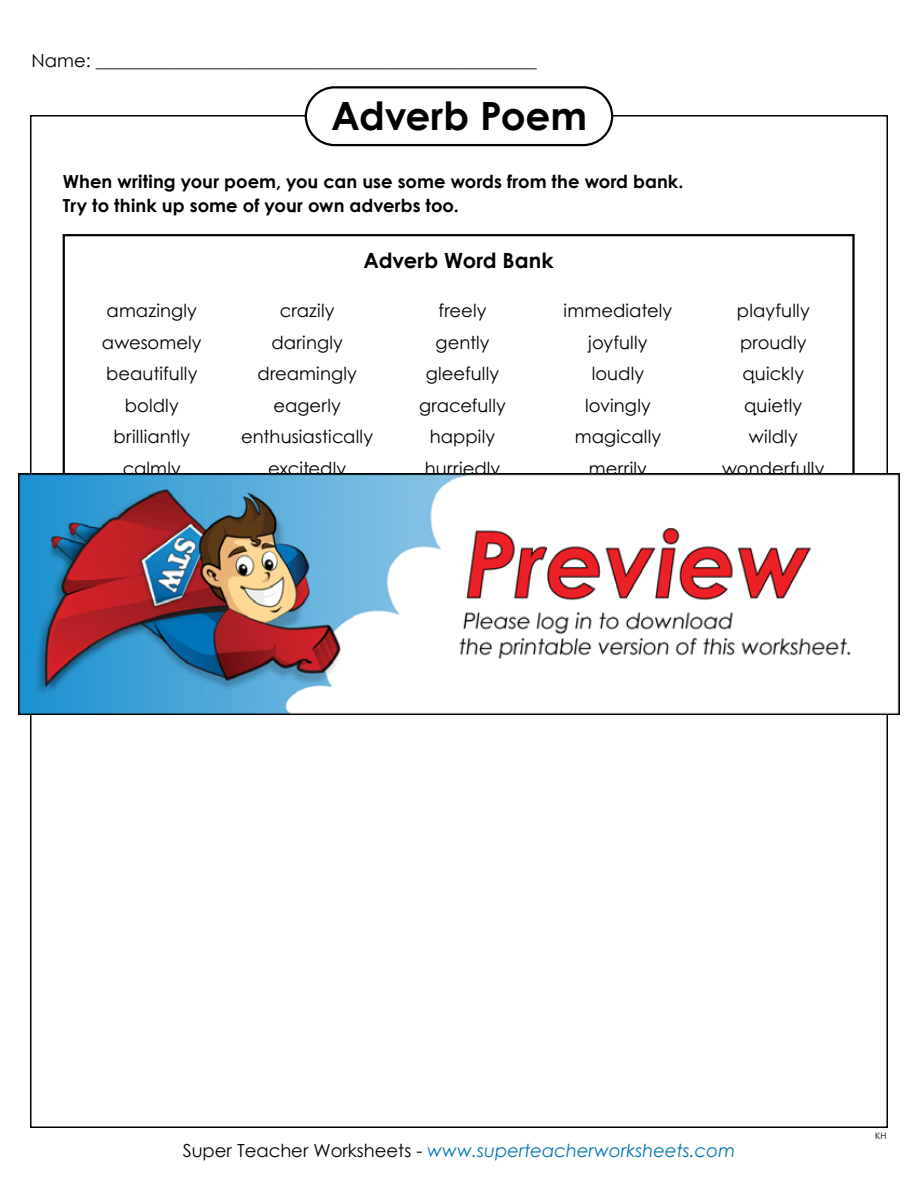
<style>
.page{position:relative;width:918px;height:1188px;background:#fff}
.page>*{position:absolute;margin:0;border:0;box-sizing:border-box;transform-origin:0 0}
.t1{font:700 39px "Century Gothic 2";letter-spacing:-.005em;color:#000}
.t2{font:700 21px "Century STW4";color:#000}
.t3{font:18px/31.5px "Century STW4";letter-spacing:.01em;color:#000;text-align:center}
.t4{font:700 18px/24px "Century STW4";letter-spacing:.005em;color:#000}
.t5{font:18px "Century Gothic 2";color:#000}
.t6{font:italic 18px "Century Gothic 2";color:#0075af}
.t7{font:9px "Century Gothic 2";color:#000}
.s1{font-style:normal;color:#000}
</style>
<div class="page">
<div style="left:305px;top:86px;width:308px;height:60px;border:2px solid #000;border-radius:29px"></div>
<img style="left:18px;top:474px;width:882px;height:240px">
<p class="t5" style="left:32px;top:48px;width:507px">Name: _________________________________________________</p>
<h1 class="t1" style="left:331px;top:86px;width:257px">Adverb Poem</h1>
<p class="t4" style="left:63px;top:168px;width:622px">When writing your poem, you can use some words from the word bank.<br>Try to think up some of your own adverbs too.</p>
<p class="t2" style="left:364px;top:244px;width:192px">Adverb Word Bank</p>
<p class="t3" style="left:102px;top:295px;width:101px">amazingly awesomely beautifully boldly brilliantly calmly</p>
<p class="t3" style="left:241px;top:295px;width:133px">crazily<br>daringly dreamingly eagerly enthusiastically excitedly</p>
<p class="t3" style="left:419px;top:295px;width:88px">freely gently gleefully gracefully happily hurriedly</p>
<p class="t3" style="left:564px;top:295px;width:110px">immediately joyfully loudly lovingly magically merrily</p>
<p class="t3" style="left:722px;top:295px;width:104px">playfully proudly quickly quietly wildly wonderfully</p>
<p class="t6" style="left:183px;top:1137px;width:554px"><span class="s1">Super Teacher Worksheets -</span> www.superteacherworksheets.com</p>
<p class="t7" style="left:875px;top:1129px;width:13px">KH</p>
</div>
